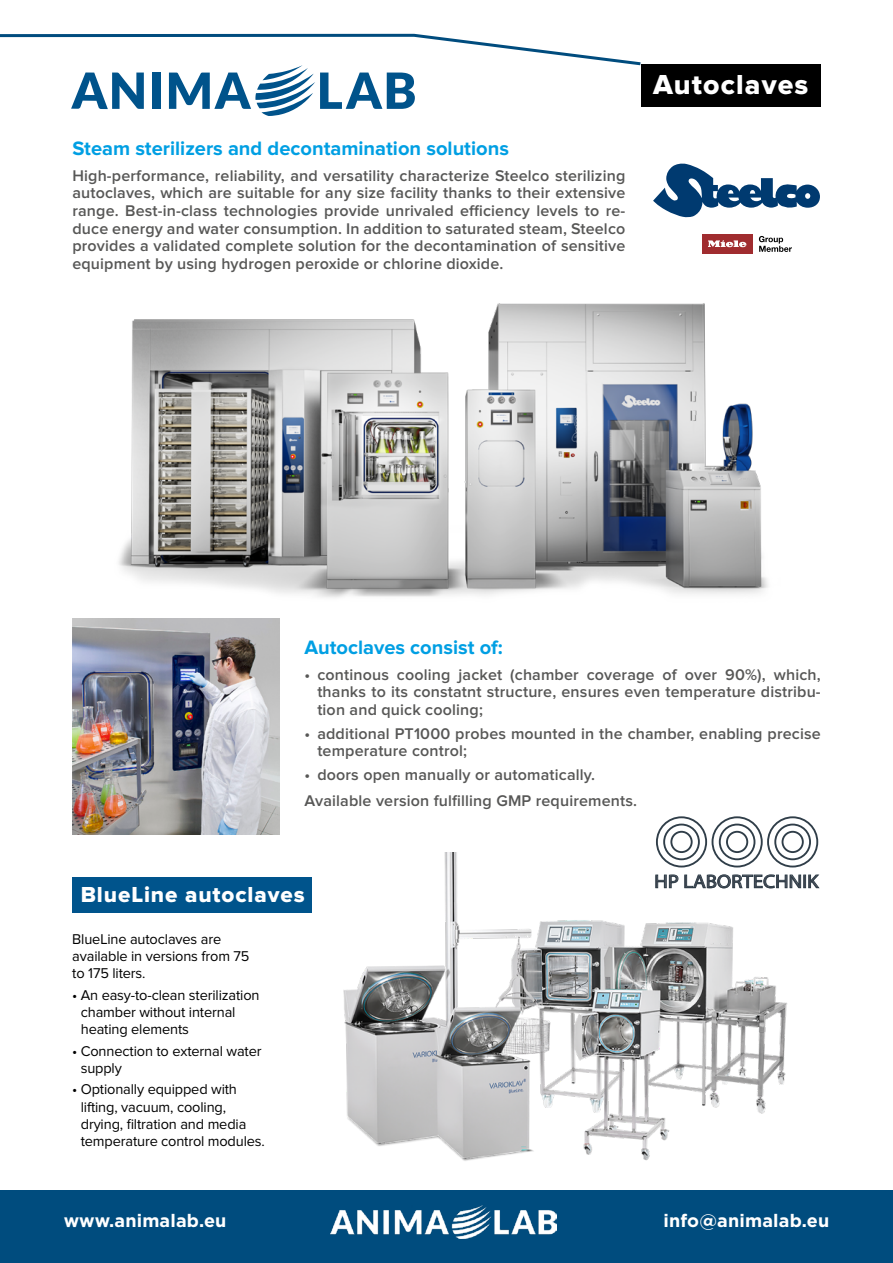
<style>
.page{position:relative;width:893px;height:1263px;background:#fff}
.page>*{position:absolute;margin:0;border:0;box-sizing:border-box;transform-origin:0 0}
.t1{font:28.5px "Proxima Nova Extrabld";letter-spacing:.04em;color:#fff}
.t2{font:22.5px "Proxima Nova Extrabld";letter-spacing:.04em;color:#fff}
.t3{font:700 20.1px "Proxima Nova";color:#009fe3}
.t4{font:18.9px "Myriad Pro";color:#40444f;scale:1.1 1}
.t5{font:700 18px "Gotham";letter-spacing:.01em;color:#fff}
.t6{font:600 16.05px/17.5px "Proxima Nova";letter-spacing:.01em;color:#575756;text-align:justify}
.t7{font:14.7px/17.2px "Proxima Nova";letter-spacing:-.01em;color:#000}
</style>
<div class="page">
<div style="left:0;top:1191px;width:893px;height:72px;background:#004c7e"></div>
<svg style="left:0;top:33px;width:641px;height:83px"></svg>
<div style="left:641px;top:64px;width:180px;height:43px;background:#000"></div>
<img style="left:330px;top:1205px;width:226px;height:34px">
<div style="left:72px;top:878px;width:240px;height:35px;background:#00548c"></div>
<img style="left:119px;top:303px;width:649px;height:295px">
<svg style="left:653px;top:164px;width:167px;height:53px"></svg>
<svg style="left:759px;top:236px;width:33px;height:16px"></svg>
<div style="left:702px;top:234px;width:51px;height:20px;background:#a02c2f"></div>
<svg style="left:708px;top:240px;width:38px;height:7px"></svg>
<img style="left:72px;top:618px;width:208px;height:216px">
<img style="left:343px;top:852px;width:449px;height:309px">
<div style="left:782px;top:831px;width:22px;height:22px;border:2px solid #303e49;border-radius:50%"></div>
<div style="left:774px;top:824px;width:37px;height:36px;border:2px solid #303e49;border-radius:50%"></div>
<div style="left:767px;top:816px;width:51px;height:51px;border:2px solid #303e49;border-radius:50%"></div>
<div style="left:726px;top:831px;width:22px;height:22px;border:2px solid #303e49;border-radius:50%"></div>
<div style="left:719px;top:824px;width:36px;height:36px;border:2px solid #303e49;border-radius:50%"></div>
<div style="left:712px;top:816px;width:51px;height:51px;border:2px solid #303e49;border-radius:50%"></div>
<div style="left:670px;top:831px;width:23px;height:22px;border:2px solid #303e49;border-radius:50%"></div>
<div style="left:663px;top:824px;width:37px;height:36px;border:2px solid #303e49;border-radius:50%"></div>
<div style="left:656px;top:816px;width:51px;height:51px;border:2px solid #303e49;border-radius:50%"></div>
<svg style="left:655px;top:874px;width:23px;height:14px"></svg>
<svg style="left:684px;top:873px;width:135px;height:15px"></svg>
<p class="t3" style="left:72px;top:139px;width:438px">Steam sterilizers and decontamination solutions</p>
<p class="t6" style="left:72px;top:167px;width:554px">High-performance, reliability, and versatility characterize Steelco sterilizing autoclaves, which are suitable for any size facility thanks to their extensive range. Best-in-class technologies provide unrivaled efficiency levels to re&shy;duce energy and water consumption. In addition to saturated steam, Steelco provides a validated complete solution for the decontamination of sensitive equipment by using hydrogen peroxide or chlorine dioxide.</p>
<h1 class="t1" style="left:653px;top:71px;width:157px">Autoclaves</h1>
<p class="t3" style="left:305px;top:638px;width:200px">Autoclaves consist of:</p>
<p class="t6" style="left:317px;top:666px;width:505px;text-indent:-13px">• continous cooling jacket (chamber coverage of over 90%), which, thanks to its constatnt structure, ensures even temperature distribu&shy;tion and quick cooling;</p>
<p class="t6" style="left:317px;top:725px;width:505px;text-indent:-13px">• additional PT1000 probes mounted in the chamber, enabling precise temperature control;</p>
<p class="t6" style="left:305px;top:763px;width:334px;line-height:26.1px">• doors open manually or automatically.<br>Available version fulfilling GMP requirements.</p>
<h2 class="t2" style="left:81px;top:884px;width:225px">BlueLine autoclaves</h2>
<p class="t7" style="left:72px;top:931px;width:179px">BlueLine autoclaves are available in versions from 75 to 175 liters.</p>
<p class="t7" style="left:81px;top:987px;width:180px;text-indent:-8px">• An easy-to-clean sterilization chamber without internal heating elements</p>
<p class="t7" style="left:81px;top:1042px;width:182px;text-indent:-8px">• Connection to external water supply</p>
<p class="t7" style="left:81px;top:1081px;width:186px;text-indent:-8px">• Optionally equipped with lifting, vacuum, cooling, drying, filtration and media temperature control modules.</p>
<p class="t4" style="left:654px;top:870px;width:151px">HP LABORTECHNIK</p>
<p class="t5" style="left:64px;top:1208px;width:164px">www.animalab.eu</p>
<p class="t5" style="left:663px;top:1208px;width:167px">info@animalab.eu</p>
</div>
